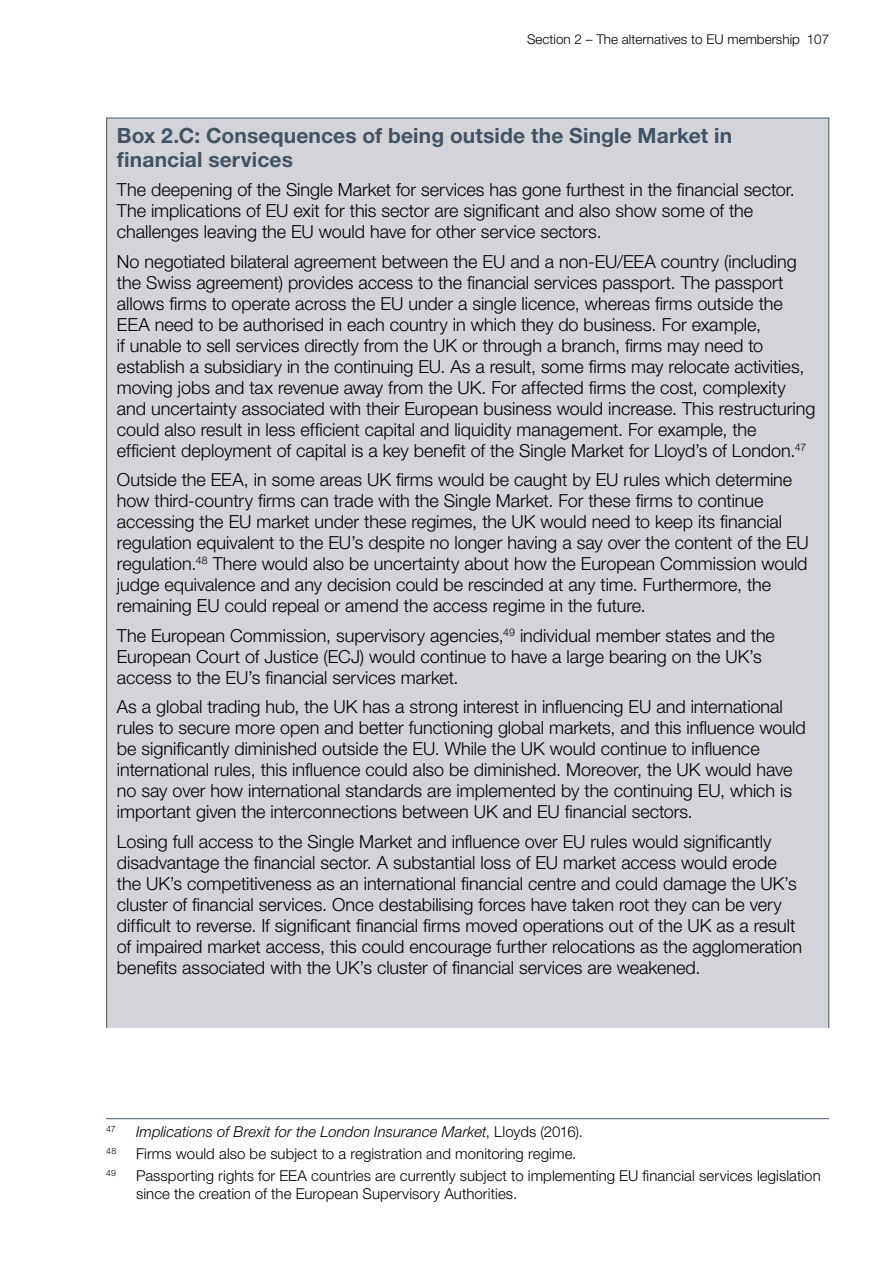
<style>
.page{position:relative;width:893px;height:1263px;background:#fff}
.page>*{position:absolute;margin:0;border:0;box-sizing:border-box;transform-origin:0 0}
.t1{font:700 21px/24px "Helvetica Neue LT Std";letter-spacing:.005em;color:#435363}
.t2{font:300 18px/21px "Helvetica Neue LT Std";color:#000}
.t3{font:300 15px/18px "Helvetica Neue LT Std";letter-spacing:.005em;color:#000}
.t4{font:italic 300 15px "Helvetica Neue LT Std";letter-spacing:.005em;color:#000}
.t5{font:300 13.5px "Helvetica Neue LT Std";color:#000}
.t6{font:300 8.7px "Helvetica Neue LT Std";color:#000}
.s1{font-style:normal}
</style>
<div class="page">
<div style="left:106px;top:118px;width:723px;height:914px;background:#d3d4da;border:1px solid #435363"></div>
<div style="left:93px;top:1028px;width:750px;height:8px;background:#fff"></div>
<hr style="left:106px;top:1118px;width:723px;height:1px;background:#435363">
<p class="t5" style="left:527px;top:31px;width:304px">Section 2 – The alternatives to EU membership 107</p>
<p class="t1" style="left:117px;top:123px;width:617px">Box 2.C: Consequences of being outside the Single Market in financial services</p>
<p class="t2" style="left:117px;top:179px;width:679px">The deepening of the Single Market for services has gone furthest in the financial sector.<br>The implications of EU exit for this sector are significant and also show some of the challenges leaving the EU would have for other service sectors.</p>
<p class="t2" style="left:117px;top:250px;width:700px">No negotiated bilateral agreement between the EU and a non-EU/EEA country (including the Swiss agreement) provides access to the financial services passport. The passport allows firms to operate across the EU under a single licence, whereas firms outside the EEA need to be authorised in each country in which they do business. For example,<br>if unable to sell services directly from the UK or through a branch, firms may need to establish a subsidiary in the continuing EU. As a result, some firms may relocate activities, moving jobs and tax revenue away from the UK. For affected firms the cost, complexity and uncertainty associated with their European business would increase. This restructuring could also result in less efficient capital and liquidity management. For example, the efficient deployment of capital is a key benefit of the Single Market for Lloyd’s of London.<sup>47</sup></p>
<p class="t2" style="left:117px;top:469px;width:693px">Outside the EEA, in some areas UK firms would be caught by EU rules which determine how third-country firms can trade with the Single Market. For these firms to continue accessing the EU market under these regimes, the UK would need to keep its financial regulation equivalent to the EU’s despite no longer having a say over the content of the EU regulation.<sup>48</sup> There would also be uncertainty about how the European Commission would judge equivalence and any decision could be rescinded at any time. Furthermore, the remaining EU could repeal or amend the access regime in the future.</p>
<p class="t2" style="left:117px;top:624px;width:659px">The European Commission, supervisory agencies,<sup>49</sup> individual member states and the<br>European Court of Justice (ECJ) would continue to have a large bearing on the UK’s access to the EU’s financial services market.</p>
<p class="t2" style="left:117px;top:696px;width:690px">As a global trading hub, the UK has a strong interest in influencing EU and international rules to secure more open and better functioning global markets, and this influence would be significantly diminished outside the EU. While the UK would continue to influence international rules, this influence could also be diminished. Moreover, the UK would have no say over how international standards are implemented by the continuing EU, which is important given the interconnections between UK and EU financial sectors.</p>
<p class="t2" style="left:117px;top:830px;width:687px">Losing full access to the Single Market and influence over EU rules would significantly disadvantage the financial sector. A substantial loss of EU market access would erode the UK’s competitiveness as an international financial centre and could damage the UK’s cluster of financial services. Once destabilising forces have taken root they can be very difficult to reverse. If significant financial firms moved operations out of the UK as a result of impaired market access, this could encourage further relocations as the agglomeration benefits associated with the UK’s cluster of financial services are weakened.</p>
<p class="t6" style="left:106px;top:1123px;width:11px">47</p>
<p class="t4" style="left:136px;top:1122px;width:448px">Implications of Brexit for the London Insurance Market<span class="s1">, Lloyds (2016).</span></p>
<p class="t6" style="left:106px;top:1145px;width:11px">48</p>
<p class="t3" style="left:136px;top:1144px;width:442px">Firms would also be subject to a registration and monitoring regime.</p>
<p class="t6" style="left:106px;top:1168px;width:11px">49</p>
<p class="t3" style="left:136px;top:1166px;width:686px">Passporting rights for EEA countries are currently subject to implementing EU financial services legislation since the creation of the European Supervisory Authorities.</p>
</div>
